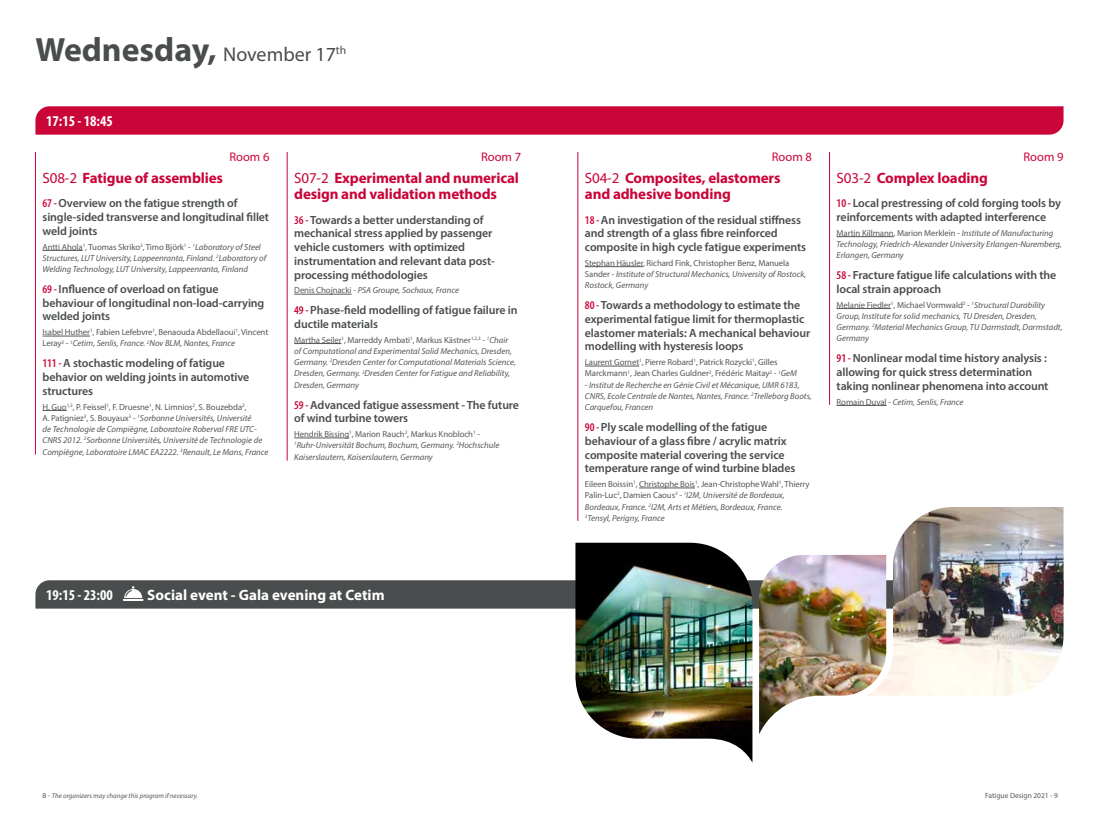
<style>
.page{position:relative;width:1099px;height:815px;background:#fff}
.page>*{position:absolute;margin:0;border:0;box-sizing:border-box;transform-origin:0 0}
.t1{font:700 33.75px "Myriad Pro";color:#4a4d4d}
.t2{font:700 15px/16.2px "Myriad Pro";letter-spacing:-.01em;color:#ca0538}
.t3{font:700 15px "Myriad Pro";color:#fff}
.t4{font:700 condensed 15px "Myriad Pro";color:#fff}
.t5{font:12.5px "Myriad Pro";color:#ca0538}
.t6{font:600 11.88px/13.8px "Myriad Pro";letter-spacing:-.01em;color:#4a4d4d}
.t7{font:italic 8.75px/11.2px "Myriad Pro";color:#575756}
.t8{font:8.75px/11.2px "Myriad Pro";letter-spacing:-.01em;color:#575756}
.t9{font:7.5px "Myriad Pro";color:#575756}
.t10{font:italic 6.88px "Myriad Pro";color:#575756}
.s1{font-weight:400;font-size:20px}
.s2{font-weight:400}
.s3{font-stretch:condensed;color:#ca0538}
.s4{font-style:normal}
.s5{font-style:italic}
.s6{font-style:normal;font-size:7.5px}
</style>
<div class="page">
<svg style="left:35px;top:106px;width:1028px;height:29px;background:#cb0b3d"></svg>
<hr style="left:35px;top:152px;width:1px;height:302px;background:#ca0538">
<hr style="left:577px;top:152px;width:1px;height:369px;background:#ca0538">
<hr style="left:287px;top:152px;width:1px;height:309px;background:#ca0538">
<hr style="left:829px;top:152px;width:1px;height:253px;background:#ca0538">
<hr style="left:43px;top:250px;width:40px;height:1px;background:#575756">
<hr style="left:43px;top:336px;width:47px;height:1px;background:#575756">
<svg style="left:43px;top:410px;width:24px;height:1px"></svg>
<hr style="left:585px;top:266px;width:58px;height:1px;background:#575756">
<hr style="left:585px;top:366px;width:54px;height:1px;background:#575756">
<hr style="left:639px;top:488px;width:56px;height:1px;background:#575756">
<hr style="left:294px;top:294px;width:57px;height:1px;background:#575756">
<hr style="left:294px;top:343px;width:47px;height:1px;background:#575756">
<hr style="left:294px;top:438px;width:55px;height:1px;background:#575756">
<hr style="left:836px;top:236px;width:57px;height:1px;background:#575756">
<hr style="left:836px;top:308px;width:55px;height:1px;background:#575756">
<hr style="left:836px;top:405px;width:50px;height:1px;background:#575756">
<svg style="left:35px;top:580px;width:724px;height:29px;background:#505353"></svg>
<img style="left:866px;top:507px;width:197px;height:189px">
<img style="left:575px;top:543px;width:177px;height:219px">
<img style="left:759px;top:555px;width:127px;height:179px">
<h1 class="t1" style="left:35px;top:27px;width:312px">Wednesday, <span class="s1">November 17</span><sup>th</sup></h1>
<h2 class="t4" style="left:46px;top:112px;width:68px">17:15 - 18:45</h2>
<h3 class="t5" style="left:229px;top:149px;width:41px">Room 6</h3>
<h2 class="t2" style="left:43px;top:169px;width:182px"><span class="s2">S08-2</span> Fatigue of assemblies</h2>
<h3 class="t6" style="left:43px;top:196px;width:228px"><span class="s3">67 -</span> Overview on the fatigue strength of single-sided transverse and longitudinal fillet weld joints</h3>
<p class="t7" style="left:43px;top:241px;width:225px"><span class="s4">Antti Ahola</span><sup>1</sup><span class="s4">, Tuomas Skriko</span><sup>2</sup><span class="s4">, Timo Björk</span><sup>1</sup> <span class="s4">-</span> <sup>1</sup>Laboratory of Steel<br>Structures, LUT University, Lappeenranta, Finland. <sup>2</sup>Laboratory of<br>Welding Technology, LUT University, Lappeenranta, Finland</p>
<h3 class="t6" style="left:43px;top:282px;width:223px"><span class="s3">69 -</span> Influence of overload on fatigue behaviour of longitudinal non-load-carrying welded joints</h3>
<p class="t8" style="left:43px;top:326px;width:227px">Isabel Huther<sup>1</sup>, Fabien Lefebvre<sup>1</sup>, Benaouda Abdellaoui<sup>1</sup>, Vincent<br>Leray<sup>2</sup> - <sup>1</sup><span class="s5">Cetim, Senlis, France.</span> <sup>2</sup><span class="s5">Nov BLM, Nantes, France</span></p>
<h3 class="t6" style="left:43px;top:356px;width:208px"><span class="s3">111 -</span> A stochastic modeling of fatigue behavior on welding joints in automotive structures</h3>
<p class="t7" style="left:43px;top:401px;width:227px"><span class="s4">H. Guo</span><sup>1,3</sup><span class="s4">, P. Feissel</span><sup>1</sup><span class="s4">, F. Druesne</span><sup>1</sup><span class="s4">, N. Limnios</span><sup>2</sup><span class="s4">, S. Bouzebda</span><sup>2</sup><span class="s4">,<br>A. Patigniez</span><sup>3</sup><span class="s4">, S. Bouyaux</span><sup>3</sup> <span class="s4">-</span> <sup>1</sup>Sorbonne Universités, Université<br>de Technologie de Compiègne, Laboratoire Roberval FRE UTC-CNRS 2012. <sup>2</sup>Sorbonne Universités, Université de Technologie de Compiègne, Laboratoire LMAC EA2222. <sup>3</sup>Renault, Le Mans, France</p>
<h3 class="t5" style="left:481px;top:149px;width:41px">Room 7</h3>
<h2 class="t2" style="left:294px;top:169px;width:226px"><span class="s2">S07-2</span> Experimental and numerical design and validation methods</h2>
<h3 class="t6" style="left:294px;top:212px;width:202px"><span class="s3">36 -</span> Towards a better understanding of mechanical stress applied by passenger vehicle customers with optimized instrumentation and relevant data post&shy;processing méthodologies</h3>
<p class="t7" style="left:294px;top:285px;width:166px"><span class="s4">Denis Chojnacki -</span> PSA Groupe, Sochaux, France</p>
<h3 class="t6" style="left:294px;top:303px;width:225px"><span class="s3">49 -</span> Phase-field modelling of fatigue failure in ductile materials</h3>
<p class="t7" style="left:294px;top:334px;width:223px"><span class="s4">Martha Seiler</span><sup>1</sup><span class="s4">, Marreddy Ambati</span><sup>1</sup><span class="s4">, Markus Kästner</span><sup>1,2,3</sup> <span class="s4">-</span> <sup>1</sup>Chair of Computational and Experimental Solid Mechanics, Dresden, Germany. <sup>2</sup>Dresden Center for Computational Materials Science, Dresden, Germany. <sup>3</sup>Dresden Center for Fatigue and Reliability, Dresden, Germany</p>
<h3 class="t6" style="left:294px;top:397px;width:226px"><span class="s3">59 -</span> Advanced fatigue assessment - The future of wind turbine towers</h3>
<p class="t7" style="left:294px;top:428px;width:207px"><span class="s4">Hendrik Bissing</span><sup>1</sup><span class="s4">, Marion Rauch</span><sup>2</sup><span class="s4">, Markus Knobloch</span><sup>1</sup> <span class="s4">-<br></span><sup>1</sup>Ruhr-Universität Bochum, Bochum, Germany. <sup>2</sup>Hochschule<br>Kaiserslautern, Kaiserslautern, Germany</p>
<h2 class="t4" style="left:46px;top:586px;width:68px">19:15 - 23:00</h2>
<h2 class="t3" style="left:147px;top:585px;width:239px">Social event - Gala evening at Cetim</h2>
<h3 class="t5" style="left:771px;top:149px;width:41px">Room 8</h3>
<h2 class="t2" style="left:585px;top:169px;width:197px"><span class="s2">S04-2</span> Composites, elastomers and adhesive bonding</h2>
<h3 class="t6" style="left:585px;top:212px;width:223px"><span class="s3">18 -</span> An investigation of the residual stiffness and strength of a glass fibre reinforced composite in high cycle fatigue experiments</h3>
<p class="t7" style="left:585px;top:257px;width:223px"><span class="s4">Stephan Häusler, Richard Fink, Christopher Benz, Manuela<br>Sander -</span> Institute of Structural Mechanics, University of Rostock,<br>Rostock, Germany</p>
<h3 class="t6" style="left:585px;top:298px;width:227px"><span class="s3">80 -</span> Towards a methodology to estimate the experimental fatigue limit for thermoplastic elastomer materials: A mechanical behaviour modelling with hysteresis loops</h3>
<p class="t8" style="left:585px;top:356px;width:213px">Laurent Gornet<sup>1</sup>, Pierre Robard<sup>1</sup>, Patrick Rozycki<sup>1</sup>, Gilles<br>Marckmann<sup>1</sup>, Jean Charles Guldner<sup>2</sup>, Frédéric Maitay<sup>2</sup> - <sup>1</sup><span class="s5">GeM</span></p>
<p class="t7" style="left:585px;top:379px;width:228px">- Institut de Recherche en Génie Civil et Mécanique, UMR 6183,<br>CNRS, Ecole Centrale de Nantes, Nantes, France. <sup>2</sup>Trelleborg Boots,<br>Carquefou, Francen</p>
<h3 class="t6" style="left:585px;top:420px;width:212px"><span class="s3">90 -</span> Ply scale modelling of the fatigue behaviour of a glass fibre / acrylic matrix composite material covering the service temperature range of wind turbine blades</h3>
<p class="t7" style="left:585px;top:478px;width:226px"><span class="s4">Eileen Boissin</span><sup>1</sup><span class="s4">, Christophe Bois</span><sup>1</sup><span class="s4">, Jean-Christophe Wahl</span><sup>1</sup><span class="s4">, Thierry Palin-Luc</span><sup>2</sup><span class="s4">, Damien Caous</span><sup>3</sup> <span class="s4">-</span> <sup>1</sup>I2M, Université de Bordeaux, Bordeaux, France. <sup>2</sup>I2M, Arts et Métiers, Bordeaux, France.<br><sup>3</sup>Tensyl, Perigny, France</p>
<h3 class="t5" style="left:1023px;top:149px;width:41px">Room 9</h3>
<h2 class="t2" style="left:836px;top:169px;width:153px"><span class="s2">S03-2</span> Complex loading</h2>
<h3 class="t6" style="left:836px;top:196px;width:226px"><span class="s3">10 -</span> Local prestressing of cold forging tools by reinforcements with adapted interference</h3>
<p class="t7" style="left:836px;top:227px;width:227px"><span class="s4">Martin Killmann, Marion Merklein -</span> Institute of Manufacturing<br>Technology, Friedrich-Alexander University Erlangen-Nuremberg,<br>Erlangen, Germany</p>
<h3 class="t6" style="left:836px;top:268px;width:221px"><span class="s3">58 -</span> Fracture fatigue life calculations with the local strain approach</h3>
<p class="t7" style="left:836px;top:299px;width:227px"><span class="s4">Melanie Fiedler</span><sup>1</sup><span class="s4">, Michael Vormwald</span><sup>2</sup> <span class="s4">-</span> <sup>1</sup>Structural Durability Group, Institute for solid mechanics, TU Dresden, Dresden, Germany. <sup>2</sup>Material Mechanics Group, TU Darmstadt, Darmstadt, Germany</p>
<h3 class="t6" style="left:836px;top:351px;width:213px"><span class="s3">91 -</span> Nonlinear modal time history analysis : allowing for quick stress determination taking nonlinear phenomena into account</h3>
<p class="t7" style="left:836px;top:396px;width:128px"><span class="s4">Romain Duval -</span> Cetim, Senlis, France</p>
<p class="t10" style="left:43px;top:791px;width:157px"><span class="s6">8 -</span> The organizers may change this program if necessary.</p>
<p class="t9" style="left:985px;top:791px;width:74px">Fatigue Design 2021 - 9</p>
</div>
